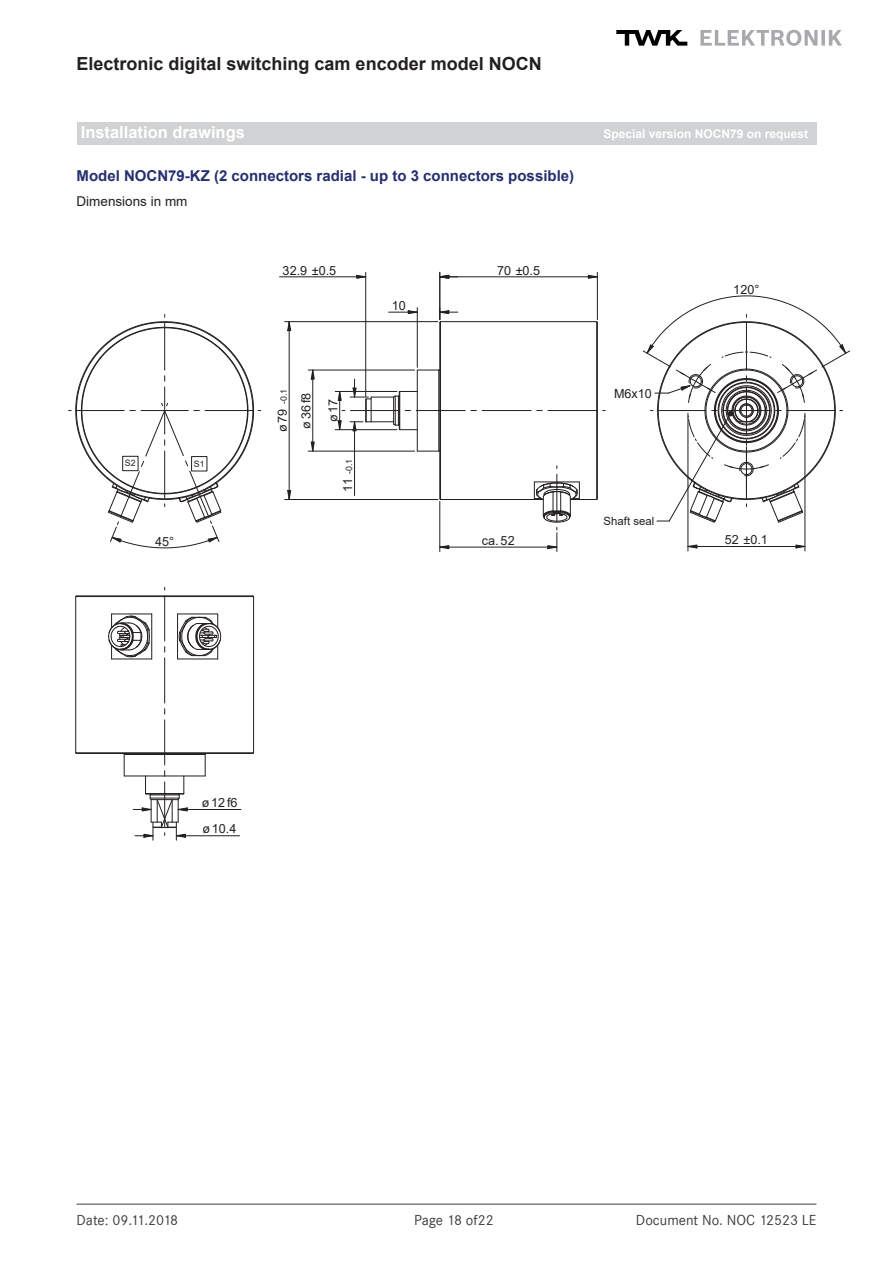
<style>
.page{position:relative;width:893px;height:1263px;background:#fff}
.page>*{position:absolute;margin:0;border:0;box-sizing:border-box;transform-origin:0 0}
.t1{font:700 18px "Arial";color:#231f20}
.t2{font:700 16.5px "Arial";color:#fff}
.t3{font:700 15px "Arial";color:#262f6f}
.t4{font:15px "Corporate S";color:#3e3e3f}
.t5{font:13.5px "Arial";color:#231f20}
.t6{font:12.6px "Arial";letter-spacing:.005em;color:#231f20}
.t7{font:12.6px/26.2px "Arial";letter-spacing:.07em;color:#231f20}
.t8{font:700 12px "Arial";color:#fff}
.t9{font:11.4px "Arial";color:#231f20}
.t10{font:8.85px "Arial";color:#231f20}
.s1{font-size:12.6px}
</style>
<div class="page">
<hr style="left:77px;top:1203px;width:739px;height:2px;background:#7c7f81">
<svg style="left:616px;top:30px;width:71px;height:16px"></svg>
<svg style="left:700px;top:30px;width:142px;height:16px"></svg>
<div style="left:77px;top:122px;width:739px;height:23px;background:#d1d2d4"></div>
<hr style="left:417px;top:370px;width:1px;height:81px;background:#231f20">
<hr style="left:438px;top:370px;width:1px;height:81px;background:#231f20">
<hr style="left:440px;top:322px;width:1px;height:177px;background:#231f20">
<hr style="left:596px;top:322px;width:1px;height:177px;background:#231f20">
<hr style="left:597px;top:322px;width:1px;height:177px;background:#231f20">
<hr style="left:440px;top:321px;width:157px;height:1px;background:#231f20">
<hr style="left:440px;top:499px;width:103px;height:1px;background:#231f20">
<svg style="left:417px;top:370px;width:23px;height:1px"></svg>
<svg style="left:417px;top:451px;width:23px;height:1px"></svg>
<svg style="left:687px;top:544px;width:10px;height:5px"></svg>
<svg style="left:795px;top:544px;width:10px;height:5px"></svg>
<hr style="left:688px;top:413px;width:1px;height:138px;background:#231f20">
<hr style="left:805px;top:413px;width:1px;height:138px;background:#231f20">
<hr style="left:688px;top:546px;width:117px;height:1px;background:#231f20">
<svg style="left:311px;top:369px;width:4px;height:11px"></svg>
<svg style="left:311px;top:441px;width:4px;height:10px"></svg>
<hr style="left:308px;top:370px;width:107px;height:1px;background:#231f20">
<hr style="left:308px;top:451px;width:107px;height:1px;background:#231f20">
<hr style="left:312px;top:370px;width:1px;height:81px;background:#231f20">
<svg style="left:287px;top:322px;width:4px;height:9px"></svg>
<svg style="left:287px;top:490px;width:4px;height:9px"></svg>
<hr style="left:285px;top:321px;width:153px;height:1px;background:#231f20">
<hr style="left:285px;top:499px;width:153px;height:1px;background:#231f20">
<hr style="left:289px;top:322px;width:1px;height:177px;background:#231f20">
<hr style="left:417px;top:308px;width:1px;height:59px;background:#231f20">
<svg style="left:389px;top:310px;width:29px;height:4px"></svg>
<svg style="left:436px;top:308px;width:22px;height:15px"></svg>
<svg style="left:356px;top:275px;width:11px;height:4px"></svg>
<hr style="left:365px;top:272px;width:1px;height:125px;background:#231f20">
<hr style="left:280px;top:277px;width:86px;height:1px;background:#231f20">
<hr style="left:335px;top:391px;width:62px;height:1px;background:#231f20">
<hr style="left:335px;top:429px;width:62px;height:1px;background:#231f20">
<hr style="left:354px;top:422px;width:1px;height:73px;background:#231f20">
<hr style="left:124px;top:776px;width:81px;height:1px;background:#231f20">
<hr style="left:124px;top:754px;width:81px;height:1px;background:#231f20">
<hr style="left:76px;top:752px;width:178px;height:1px;background:#231f20">
<hr style="left:76px;top:753px;width:177px;height:1px;background:#231f20">
<hr style="left:178px;top:614px;width:40px;height:1px;background:#231f20">
<hr style="left:178px;top:659px;width:40px;height:1px;background:#231f20">
<hr style="left:177px;top:614px;width:1px;height:45px;background:#231f20">
<svg style="left:179px;top:614px;width:42px;height:45px"></svg>
<hr style="left:151px;top:614px;width:1px;height:45px;background:#231f20">
<svg style="left:108px;top:614px;width:42px;height:45px"></svg>
<hr style="left:112px;top:614px;width:40px;height:1px;background:#231f20">
<hr style="left:112px;top:659px;width:40px;height:1px;background:#231f20">
<hr style="left:76px;top:596px;width:177px;height:1px;background:#231f20">
<hr style="left:75px;top:596px;width:1px;height:157px;background:#231f20">
<hr style="left:253px;top:596px;width:1px;height:157px;background:#231f20">
<svg style="left:124px;top:755px;width:1px;height:21px"></svg>
<svg style="left:205px;top:754px;width:1px;height:22px"></svg>
<hr style="left:164px;top:720px;width:1px;height:45px;background:#231f20">
<hr style="left:164px;top:658px;width:1px;height:45px;background:#231f20">
<hr style="left:164px;top:596px;width:1px;height:45px;background:#231f20">
<hr style="left:178px;top:809px;width:63px;height:1px;background:#231f20">
<hr style="left:176px;top:835px;width:64px;height:1px;background:#231f20">
<svg style="left:133px;top:771px;width:55px;height:69px"></svg>
<svg style="left:440px;top:275px;width:18px;height:4px"></svg>
<svg style="left:588px;top:275px;width:9px;height:4px"></svg>
<hr style="left:439px;top:272px;width:1px;height:48px;background:#231f20">
<hr style="left:597px;top:272px;width:1px;height:48px;background:#231f20">
<hr style="left:440px;top:277px;width:157px;height:1px;background:#231f20">
<hr style="left:548px;top:410px;width:49px;height:1px;background:#231f20">
<hr style="left:482px;top:410px;width:49px;height:1px;background:#231f20">
<hr style="left:416px;top:410px;width:49px;height:1px;background:#231f20">
<svg style="left:338px;top:379px;width:79px;height:54px"></svg>
<svg style="left:69px;top:314px;width:192px;height:234px"></svg>
<hr style="left:557px;top:474px;width:1px;height:48px;background:#231f20">
<svg style="left:440px;top:545px;width:9px;height:4px"></svg>
<hr style="left:439px;top:501px;width:1px;height:51px;background:#231f20">
<svg style="left:534px;top:482px;width:64px;height:70px"></svg>
<hr style="left:440px;top:547px;width:117px;height:1px;background:#231f20">
<svg style="left:642px;top:295px;width:208px;height:227px"></svg>
<p class="t1" style="left:77px;top:51px;width:467px">Electronic digital switching cam encoder model NOCN</p>
<p class="t2" style="left:81px;top:121px;width:166px">Installation drawings</p>
<p class="t8" style="left:603px;top:125px;width:206px">Special version NOCN79 on request</p>
<p class="t3" style="left:77px;top:165px;width:499px">Model NOCN79-KZ (2 connectors radial - up to 3 connectors possible)</p>
<p class="t5" style="left:77px;top:192px;width:113px">Dimensions in mm</p>
<p class="t10" style="left:125px;top:457px;width:12px">S2</p>
<p class="t10" style="left:194px;top:458px;width:12px">S1</p>
<p class="t6" style="left:283px;top:261px;width:55px">32.9 ±0.5</p>
<p class="t10" style="left:278px;top:423px;width:35px;rotate:-90deg"><span class="s1">79</span> -0.1</p>
<p class="t6" style="left:274px;top:432px;width:9px;rotate:-90deg">ø</p>
<p class="t6" style="left:297px;top:428px;width:37px;rotate:-90deg">ø36 f8</p>
<p class="t6" style="left:324px;top:422px;width:25px;rotate:-90deg">ø17</p>
<p class="t10" style="left:343px;top:492px;width:35px;rotate:-90deg"><span class="s1">11</span> -0.1</p>
<p class="t6" style="left:392px;top:297px;width:16px">10</p>
<p class="t6" style="left:497px;top:261px;width:45px">70 ±0.5</p>
<p class="t6" style="left:155px;top:532px;width:21px">45°</p>
<p class="t6" style="left:482px;top:532px;width:34px">ca. 52</p>
<p class="t6" style="left:614px;top:384px;width:39px">M6x10</p>
<p class="t9" style="left:604px;top:513px;width:52px">Shaft seal</p>
<p class="t6" style="left:733px;top:280px;width:28px">120°</p>
<p class="t6" style="left:725px;top:531px;width:44px">52 ±0.1</p>
<p class="t7" style="left:202px;top:789px;width:37px">ø12f6 ø10.4</p>
<p class="t4" style="left:77px;top:1211px;width:103px">Date: 09.11.2018</p>
<p class="t4" style="left:414px;top:1211px;width:81px">Page 18 of22</p>
<p class="t4" style="left:636px;top:1211px;width:182px">Document No. NOC 12523 LE</p>
</div>
